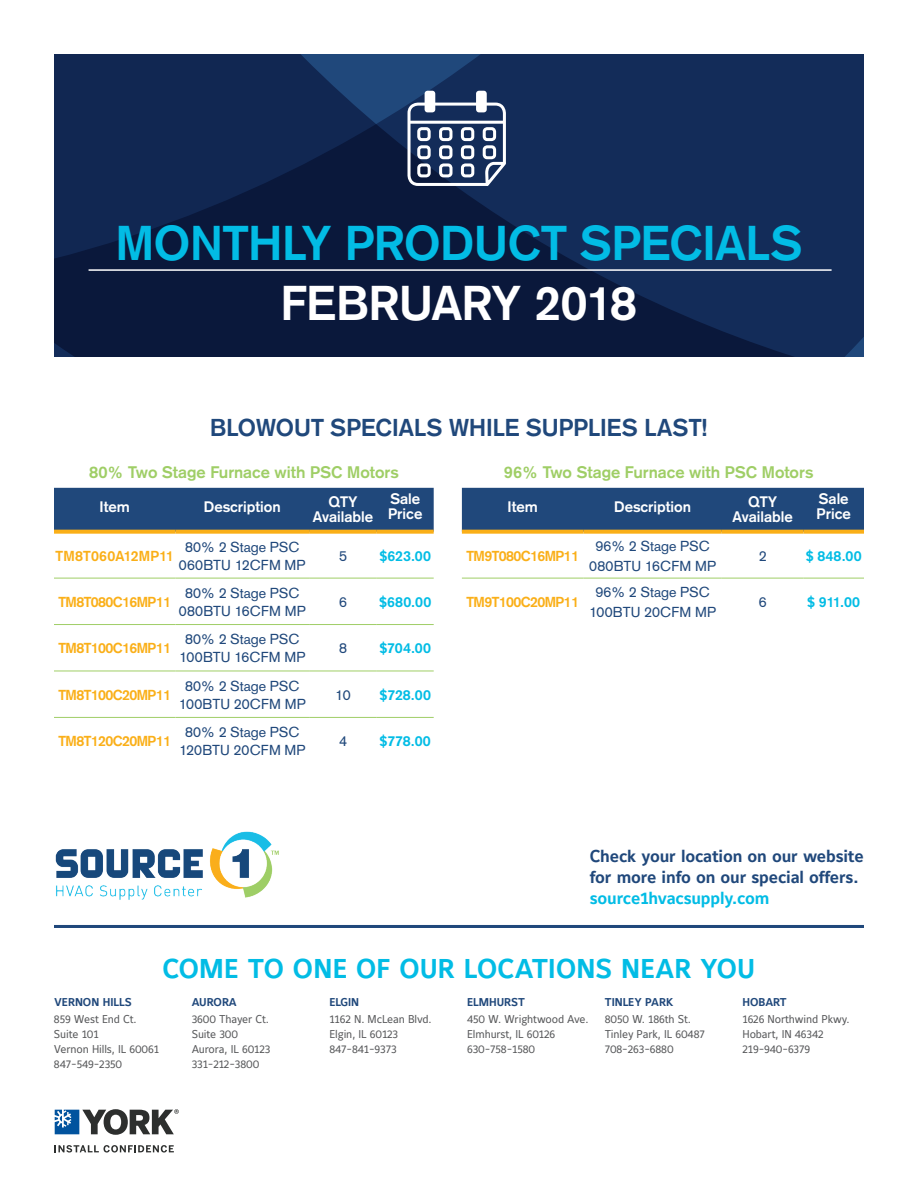
<style>
.page{position:relative;width:918px;height:1188px;background:#fff}
.page>*{position:absolute;margin:0;border:0;box-sizing:border-box;transform-origin:0 0}
.t1{font:700 48px "Akzidenz Grotesk";letter-spacing:-.005em;color:#02bce5}
.t2{font:700 48px "Akzidenz Grotesk";letter-spacing:-.005em;color:#fff}
.t3{font:700 27px "Maurea Jci Lf ML";letter-spacing:.01em;color:#02bce5}
.t4{font:700 24px "Akzidenz Grotesk";letter-spacing:.005em;color:#20487b}
.t5{font:700 16.95px/21px "Maurea Jci Lf ML";letter-spacing:-.01em;color:#20487b}
.t6{font:700 16.95px "Maurea Jci Lf ML";letter-spacing:-.01em;color:#02bce5}
.t7{font:700 16.5px "Akzidenz Grotesk";color:#9fce66}
.t8{font:700 15px/15px "Akzidenz Grotesk";color:#fff;text-align:center}
.t9{font:14.25px/18px "Akzidenz Grotesk";letter-spacing:.005em;color:#20487b;text-align:center}
.t10{font:700 14.25px "Akzidenz Grotesk";letter-spacing:-.04em;color:#faaf18}
.t11{font:700 14.25px "Akzidenz Grotesk";letter-spacing:.01em;color:#02bce5}
.t12{font:700 14.25px "Akzidenz Grotesk";letter-spacing:.01em;color:#faaf18}
.t13{font:11.25px/15px "Maurea Jci Lf ML";letter-spacing:-.01em;color:#57585a}
.t14{font:700 11.25px "Maurea Jci Lf ML";color:#20487b}
</style>
<div class="page">
<svg style="left:54px;top:54px;width:810px;height:302px;background:#0f244d"></svg>
<div style="left:426px;top:92px;width:8px;height:19px;background:#fff;border-radius:2px"></div>
<div style="left:425px;top:91px;width:10px;height:21px;border:3px solid #fff;border-radius:2px"></div>
<div style="left:478px;top:92px;width:7px;height:19px;background:#fff;border-radius:2px"></div>
<div style="left:476px;top:91px;width:11px;height:21px;border:3px solid #fff;border-radius:2px"></div>
<svg style="left:406px;top:101px;width:103px;height:92px"></svg>
<img style="left:55px;top:831px;width:224px;height:69px">
<svg style="left:55px;top:1109px;width:124px;height:26px"></svg>
<svg style="left:55px;top:1145px;width:119px;height:8px"></svg>
<hr style="left:54px;top:925px;width:810px;height:3px;background:#20487b">
<hr style="left:89px;top:269px;width:743px;height:2px;background:#fff">
<div style="left:54px;top:488px;width:380px;height:42px;background:#20487b"></div>
<hr style="left:54px;top:578px;width:121px;height:1px;background:#9fce66">
<hr style="left:175px;top:578px;width:134px;height:1px;background:#9fce66">
<hr style="left:309px;top:578px;width:68px;height:1px;background:#9fce66">
<hr style="left:377px;top:578px;width:57px;height:1px;background:#9fce66">
<hr style="left:54px;top:624px;width:121px;height:1px;background:#9fce66">
<hr style="left:175px;top:624px;width:134px;height:1px;background:#9fce66">
<hr style="left:309px;top:624px;width:68px;height:1px;background:#9fce66">
<hr style="left:377px;top:624px;width:57px;height:1px;background:#9fce66">
<hr style="left:54px;top:671px;width:121px;height:1px;background:#9fce66">
<hr style="left:175px;top:671px;width:134px;height:1px;background:#9fce66">
<hr style="left:309px;top:671px;width:68px;height:1px;background:#9fce66">
<hr style="left:377px;top:671px;width:57px;height:1px;background:#9fce66">
<hr style="left:54px;top:717px;width:121px;height:1px;background:#9fce66">
<hr style="left:175px;top:717px;width:134px;height:1px;background:#9fce66">
<hr style="left:309px;top:717px;width:68px;height:1px;background:#9fce66">
<hr style="left:377px;top:717px;width:57px;height:1px;background:#9fce66">
<svg style="left:54px;top:530px;width:121px;height:4px"></svg>
<svg style="left:175px;top:530px;width:134px;height:4px"></svg>
<svg style="left:309px;top:530px;width:68px;height:4px"></svg>
<svg style="left:377px;top:530px;width:57px;height:4px"></svg>
<div style="left:462px;top:488px;width:402px;height:42px;background:#20487b"></div>
<hr style="left:462px;top:578px;width:122px;height:1px;background:#9fce66">
<hr style="left:584px;top:578px;width:138px;height:1px;background:#9fce66">
<hr style="left:722px;top:578px;width:82px;height:1px;background:#9fce66">
<hr style="left:804px;top:578px;width:60px;height:1px;background:#9fce66">
<svg style="left:462px;top:530px;width:122px;height:4px"></svg>
<svg style="left:584px;top:530px;width:138px;height:4px"></svg>
<svg style="left:722px;top:530px;width:82px;height:4px"></svg>
<svg style="left:804px;top:530px;width:60px;height:4px"></svg>
<h1 class="t1" style="left:116px;top:215px;width:688px">MONTHLY PRODUCT SPECIALS</h1>
<h1 class="t2" style="left:281px;top:275px;width:358px">FEBRUARY 2018</h1>
<h3 class="t4" style="left:210px;top:413px;width:499px">BLOWOUT SPECIALS WHILE SUPPLIES LAST!</h3>
<h3 class="t7" style="left:89px;top:462px;width:311px">80% Two Stage Furnace with PSC Motors</h3>
<h3 class="t7" style="left:504px;top:462px;width:311px">96% Two Stage Furnace with PSC Motors</h3>
<h3 class="t8" style="left:100px;top:499px;width:32px">Item</h3>
<h3 class="t8" style="left:204px;top:499px;width:79px">Description</h3>
<h3 class="t8" style="left:313px;top:494px;width:62px">QTY<br>Available</h3>
<h3 class="t8" style="left:388px;top:491px;width:36px;text-align:left">Sale<br>Price</h3>
<p class="t12" style="left:56px;top:548px;width:120px">TM8T060A12MP11</p>
<p class="t9" style="left:179px;top:538px;width:128px">80% 2 Stage PSC<br>060BTU 12CFM MP</p>
<p class="t9" style="left:339px;top:547px;width:9px">5</p>
<p class="t11" style="left:380px;top:548px;width:53px">$623.00</p>
<p class="t10" style="left:59px;top:593px;width:114px">TM8T080C16MP11</p>
<p class="t9" style="left:179px;top:584px;width:128px">80% 2 Stage PSC<br>080BTU 16CFM MP</p>
<p class="t9" style="left:339px;top:593px;width:9px">6</p>
<p class="t11" style="left:379px;top:593px;width:54px">$680.00</p>
<p class="t10" style="left:59px;top:640px;width:114px">TM8T100C16MP11</p>
<p class="t9" style="left:179px;top:630px;width:128px">80% 2 Stage PSC<br>100BTU 16CFM MP</p>
<p class="t9" style="left:339px;top:639px;width:9px">8</p>
<p class="t11" style="left:380px;top:640px;width:53px">$704.00</p>
<p class="t10" style="left:59px;top:686px;width:114px">TM8T100C20MP11</p>
<p class="t9" style="left:179px;top:677px;width:129px">80% 2 Stage PSC<br>100BTU 20CFM MP</p>
<p class="t9" style="left:335px;top:686px;width:17px">10</p>
<p class="t11" style="left:380px;top:686px;width:53px">$728.00</p>
<p class="t10" style="left:59px;top:733px;width:114px">TM8T120C20MP11</p>
<p class="t9" style="left:179px;top:723px;width:128px">80% 2 Stage PSC<br>120BTU 20CFM MP</p>
<p class="t9" style="left:339px;top:732px;width:9px">4</p>
<p class="t11" style="left:380px;top:733px;width:53px">$778.00</p>
<h3 class="t8" style="left:508px;top:499px;width:32px">Item</h3>
<h3 class="t8" style="left:614px;top:499px;width:79px">Description</h3>
<h3 class="t8" style="left:733px;top:494px;width:62px">QTY<br>Available</h3>
<h3 class="t8" style="left:817px;top:491px;width:36px;text-align:left">Sale<br>Price</h3>
<p class="t10" style="left:466px;top:548px;width:114px">TM9T080C16MP11</p>
<p class="t9" style="left:589px;top:537px;width:128px;line-height:19.5px">96% 2 Stage PSC<br>080BTU 16CFM MP</p>
<p class="t9" style="left:759px;top:547px;width:9px">2</p>
<p class="t11" style="left:806px;top:548px;width:57px">$ 848.00</p>
<p class="t10" style="left:466px;top:594px;width:114px">TM9T100C20MP11</p>
<p class="t9" style="left:589px;top:582px;width:129px;line-height:19.5px">96% 2 Stage PSC<br>100BTU 20CFM MP</p>
<p class="t9" style="left:759px;top:593px;width:9px">6</p>
<p class="t11" style="left:807px;top:594px;width:54px">$ 911.00</p>
<h3 class="t5" style="left:590px;top:846px;width:275px">Check your location on our website for more info on our special offers.</h3>
<h3 class="t6" style="left:590px;top:888px;width:181px">source1hvacsupply.com</h3>
<h2 class="t3" style="left:163px;top:952px;width:594px">COME TO ONE OF OUR LOCATIONS NEAR YOU</h2>
<p class="t14" style="left:54px;top:996px;width:79px">VERNON HILLS</p>
<p class="t13" style="left:54px;top:1012px;width:106px">859 West End Ct.<br>Suite 101<br>Vernon Hills, IL 60061<br>847-549-2350</p>
<p class="t14" style="left:192px;top:996px;width:46px">AURORA</p>
<p class="t13" style="left:192px;top:1012px;width:80px">3600 Thayer Ct.<br>Suite 300<br>Aurora, IL 60123<br>331-212-3800</p>
<p class="t14" style="left:329px;top:996px;width:31px">ELGIN</p>
<p class="t13" style="left:329px;top:1012px;width:104px">1162 N. McLean Blvd.<br>Elgin, IL 60123<br>847-841-9373</p>
<p class="t14" style="left:467px;top:996px;width:59px">ELMHURST</p>
<p class="t13" style="left:467px;top:1012px;width:123px">450 W. Wrightwood Ave.<br>Elmhurst, IL 60126<br>630-758-1580</p>
<p class="t14" style="left:605px;top:996px;width:70px">TINLEY PARK</p>
<p class="t13" style="left:605px;top:1012px;width:102px">8050 W. 186th St.<br>Tinley Park, IL 60487<br>708-263-6880</p>
<p class="t14" style="left:743px;top:996px;width:46px">HOBART</p>
<p class="t13" style="left:742px;top:1012px;width:109px">1626 Northwind Pkwy.<br>Hobart, IN 46342<br>219-940-6379</p>
</div>
